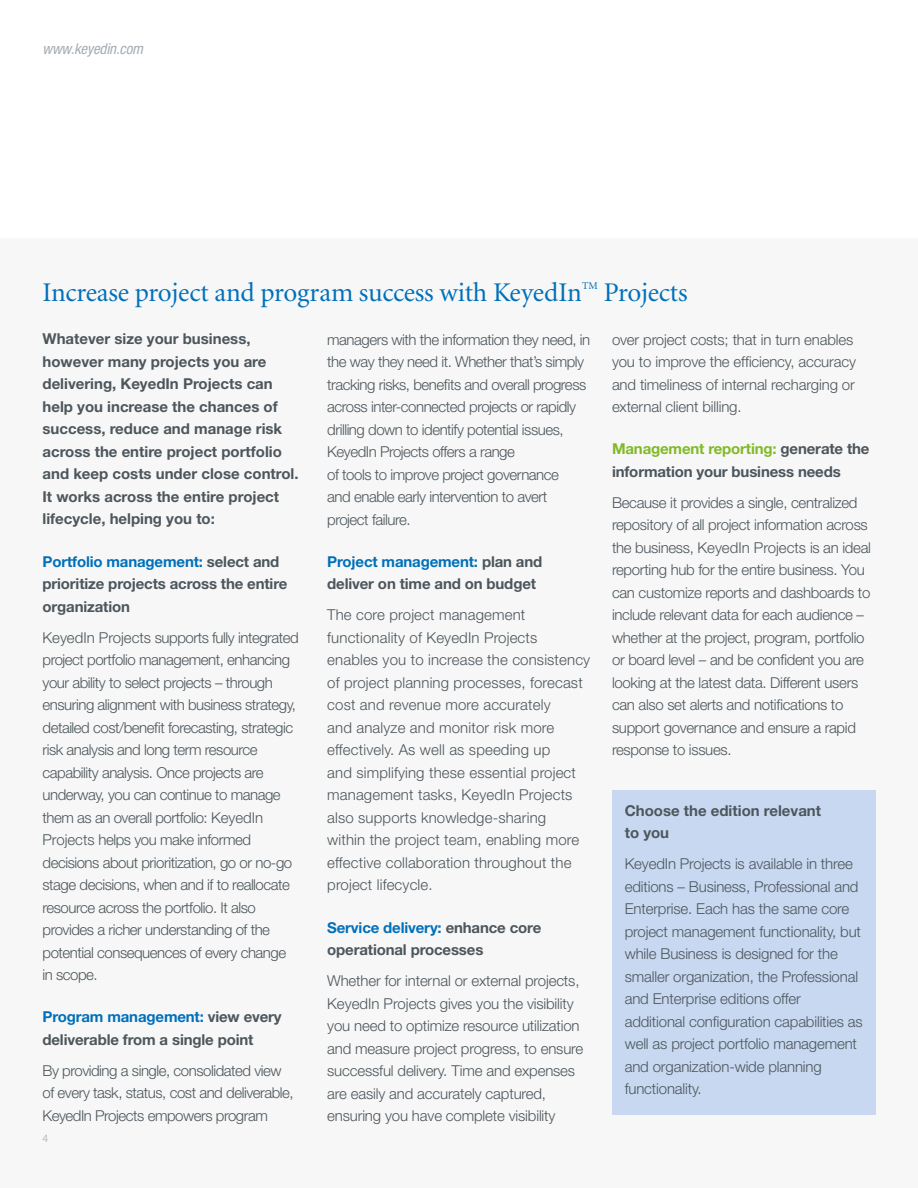
<style>
.page{position:relative;width:918px;height:1188px;background:#fff}
.page>*{position:absolute;margin:0;border:0;box-sizing:border-box;transform-origin:0 0}
.t1{font:27px "Minion";letter-spacing:-.01em;color:#0070ba}
.t2{font:300 15px/22.5px "Helvetica Neue";letter-spacing:-.02em;color:#4c565c}
.t3{font:700 15px/22.5px "Helvetica Neue";color:#4c565c}
.t4{font:300 15px/22.5px "Helvetica Neue";letter-spacing:.01em;color:#4c565c}
.t5{font:italic condensed 15px "Helvetica Neue";letter-spacing:-.01em;color:#a5adb4}
.t6{font:10.5px "Minion";color:#0070ba}
.t7{font:300 10.5px "Helvetica Neue";color:#a8a8a7}
.s1{color:#0070ba}
.s2{color:#80ba27}
</style>
<div class="page">
<div style="left:0;top:238px;width:918px;height:950px;background:#f7f7f7"></div>
<div style="left:612px;top:791px;width:263px;height:324px;background:#c8d8f0"></div>
<p class="t5" style="left:43px;top:40px;width:102px">www.keyedin.com</p>
<h1 class="t1" style="left:43px;top:279px;width:541px">Increase project and program success with KeyedIn</h1>
<p class="t6" style="left:582px;top:281px;width:17px">TM</p>
<h1 class="t1" style="left:604px;top:279px;width:85px">Projects</h1>
<p class="t3" style="left:43px;top:328px;width:258px">Whatever size your business, however many projects you are delivering, KeyedIn Projects can help you increase the chances of success, reduce and manage risk across the entire project portfolio and keep costs under close control.<br>It works across the entire project lifecycle, helping you to:</p>
<p class="t3" style="left:43px;top:550px;width:246px"><span class="s1">Portfolio management:</span> select and prioritize projects across the entire organization</p>
<p class="t2" style="left:43px;top:626px;width:258px">KeyedIn Projects supports fully integrated project portfolio management, enhancing your ability to select projects – through ensuring alignment with business strategy, detailed cost/benefit forecasting, strategic risk analysis and long term resource capability analysis. Once projects are underway, you can continue to manage them as an overall portfolio: KeyedIn Projects helps you make informed decisions about prioritization, go or no-go stage decisions, when and if to reallocate resource across the portfolio. It also provides a richer understanding of the potential consequences of every change in scope.</p>
<p class="t3" style="left:43px;top:1006px;width:241px"><span class="s1">Program management:</span> view every deliverable from a single point</p>
<p class="t2" style="left:43px;top:1059px;width:253px">By providing a single, consolidated view of every task, status, cost and deliverable,<br>KeyedIn Projects empowers program</p>
<p class="t7" style="left:43px;top:1132px;width:7px">4</p>
<p class="t2" style="left:327px;top:328px;width:265px">managers with the information they need, in the way they need it. Whether that’s simply tracking risks, benefits and overall progress across inter-connected projects or rapidly drilling down to identify potential issues, KeyedIn Projects offers a range<br>of tools to improve project governance<br>and enable early intervention to avert project failure.</p>
<p class="t3" style="left:327px;top:550px;width:217px"><span class="s1">Project management:</span> plan and deliver on time and on budget</p>
<p class="t4" style="left:327px;top:603px;width:264px">The core project management functionality of KeyedIn Projects enables you to increase the consistency of project planning processes, forecast cost and revenue more accurately<br>and analyze and monitor risk more effectively. As well as speeding up<br>and simplifying these essential project management tasks, KeyedIn Projects also supports knowledge-sharing<br>within the project team, enabling more effective collaboration throughout the project lifecycle.</p>
<p class="t3" style="left:327px;top:916px;width:216px"><span class="s1">Service delivery:</span> enhance core operational processes</p>
<p class="t2" style="left:327px;top:969px;width:258px">Whether for internal or external projects, KeyedIn Projects gives you the visibility you need to optimize resource utilization and measure project progress, to ensure successful delivery. Time and expenses are easily and accurately captured, ensuring you have complete visibility</p>
<p class="t2" style="left:612px;top:328px;width:246px">over project costs; that in turn enables you to improve the efficiency, accuracy and timeliness of internal recharging or external client billing.</p>
<p class="t3" style="left:612px;top:437px;width:259px"><span class="s2">Management reporting:</span> generate the information your business needs</p>
<p class="t2" style="left:612px;top:491px;width:260px">Because it provides a single, centralized repository of all project information across the business, KeyedIn Projects is an ideal reporting hub for the entire business. You can customize reports and dashboards to include relevant data for each audience – whether at the project, program, portfolio or board level – and be confident you are looking at the latest data. Different users can also set alerts and notifications to support governance and ensure a rapid response to issues.</p>
<p class="t3" style="left:625px;top:799px;width:198px">Choose the edition relevant to you</p>
<p class="t2" style="left:625px;top:852px;width:239px">KeyedIn Projects is available in three editions – Business, Professional and Enterprise. Each has the same core project management functionality, but while Business is designed for the smaller organization, the Professional and Enterprise editions offer additional configuration capabilities as well as project portfolio management and organization-wide planning functionality.</p>
</div>
